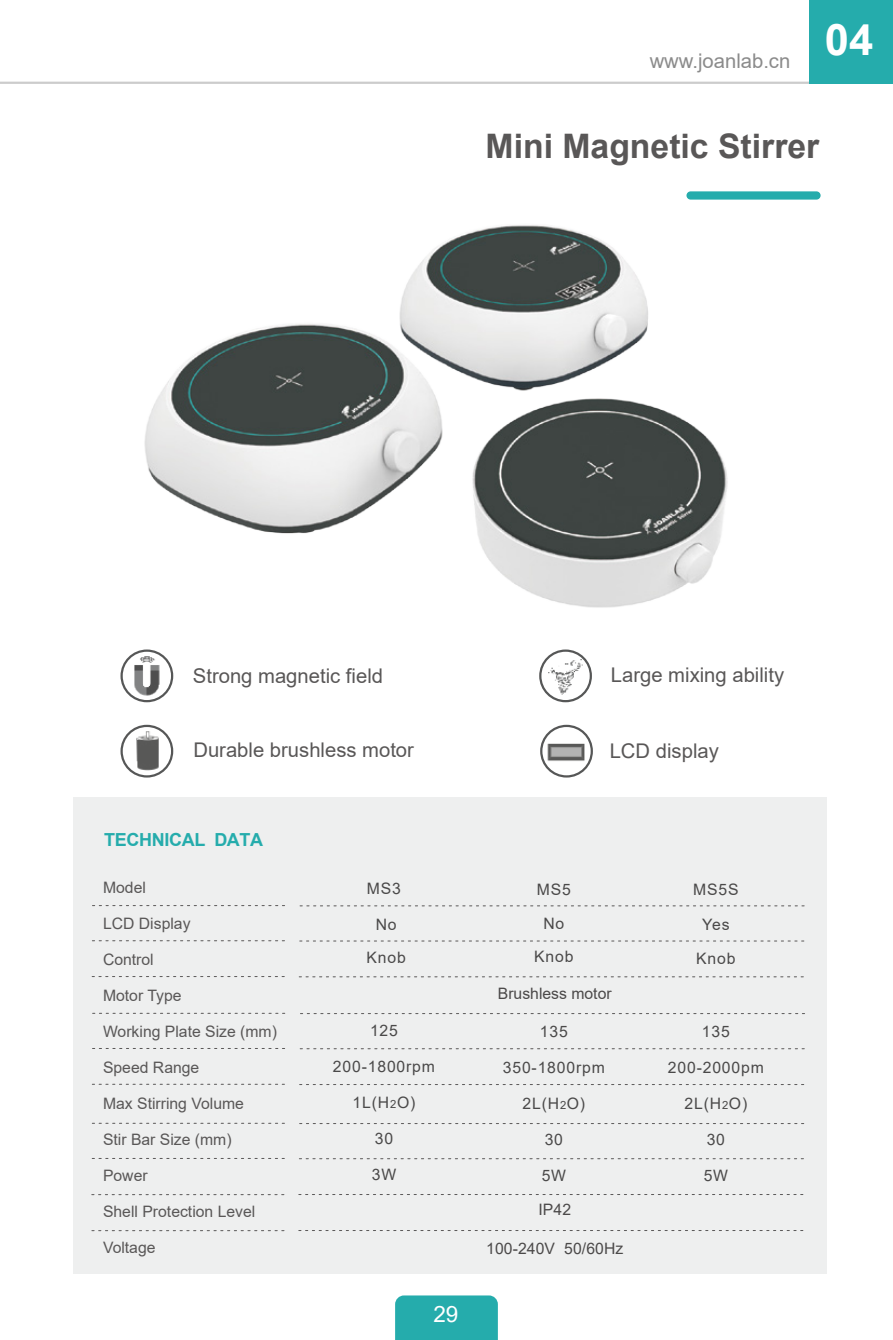
<style>
.page{position:relative;width:893px;height:1340px;background:#fff}
.page>*{position:absolute;margin:0;border:0;box-sizing:border-box;transform-origin:0 0}
.t1{font:700 33.75px "Arial";color:#595757}
.t2{font:22.5px "Arial";color:#fff}
.t3{font:20.25px "Arial";color:#595757}
.t4{font:20.25px "Arial";color:#8b8b8b}
.t5{font:700 18px "Arial";letter-spacing:-.02em;color:#25acac}
.t6{font:15.75px "Arial";color:#595757}
.t7{font:15.75px/33.8px "Arial";letter-spacing:.055em;color:#4a4949;text-align:center}
.t8{font:15.75px "Arial";letter-spacing:.005em;color:#4b4949}
.s1{font-size:11.25px}
</style>
<div class="page">
<div style="left:74px;top:797px;width:753px;height:477px;background:#eeefef"></div>
<svg style="left:92px;top:940px;width:193px;height:1px"></svg>
<svg style="left:92px;top:976px;width:193px;height:1px"></svg>
<svg style="left:92px;top:905px;width:193px;height:1px"></svg>
<svg style="left:93px;top:1048px;width:192px;height:1px"></svg>
<svg style="left:92px;top:1083px;width:193px;height:1px"></svg>
<svg style="left:93px;top:1012px;width:192px;height:1px"></svg>
<svg style="left:92px;top:1230px;width:193px;height:1px"></svg>
<svg style="left:92px;top:1122px;width:193px;height:1px"></svg>
<svg style="left:92px;top:1194px;width:192px;height:1px"></svg>
<svg style="left:300px;top:940px;width:505px;height:1px"></svg>
<svg style="left:299px;top:976px;width:505px;height:1px"></svg>
<svg style="left:300px;top:905px;width:505px;height:1px"></svg>
<svg style="left:300px;top:1048px;width:505px;height:1px"></svg>
<svg style="left:300px;top:1084px;width:505px;height:1px"></svg>
<svg style="left:300px;top:1013px;width:505px;height:1px"></svg>
<svg style="left:299px;top:1158px;width:505px;height:1px"></svg>
<svg style="left:299px;top:1194px;width:505px;height:1px"></svg>
<svg style="left:300px;top:1123px;width:505px;height:1px"></svg>
<div style="left:540px;top:724px;width:53px;height:53px;border:2px solid #565757;border-radius:50%"></div>
<img style="left:543px;top:738px;width:47px;height:27px">
<img style="left:547px;top:658px;width:37px;height:39px">
<div style="left:539px;top:649px;width:53px;height:53px;border:2px solid #565757;border-radius:50%"></div>
<img style="left:135px;top:729px;width:26px;height:43px">
<div style="left:120px;top:724px;width:53px;height:53px;border:2px solid #565757;border-radius:50%"></div>
<img style="left:133px;top:654px;width:28px;height:42px">
<div style="left:120px;top:649px;width:53px;height:53px;border:2px solid #565757;border-radius:50%"></div>
<img style="left:144px;top:225px;width:584px;height:383px">
<div style="left:686px;top:191px;width:135px;height:9px;background:#25acac;border-radius:4px"></div>
<hr style="left:0;top:82px;width:893px;height:2px;background:#ccc">
<div style="left:395px;top:1295px;width:103px;height:44px;background:#25acac"></div>
<div style="left:809px;top:0;width:84px;height:84px;background:#25acac"></div>
<p class="t4" style="left:650px;top:47px;width:225px">www.joanlab.cn <sup>04</sup></p>
<h1 class="t1" style="left:486px;top:122px;width:335px">Mini Magnetic Stirrer</h1>
<p class="t3" style="left:193px;top:662px;width:192px">Strong magnetic field</p>
<p class="t3" style="left:611px;top:660px;width:175px">Large mixing ability</p>
<p class="t3" style="left:193px;top:736px;width:222px">Durable brushless motor</p>
<p class="t3" style="left:610px;top:736px;width:111px">LCD display</p>
<p class="t5" style="left:104px;top:827px;width:161px">TECHNICAL DATA</p>
<p class="t6" style="left:103px;top:876px;width:44px">Model</p>
<p class="t6" style="left:103px;top:912px;width:89px">LCD Display</p>
<p class="t6" style="left:103px;top:948px;width:52px">Control</p>
<p class="t6" style="left:103px;top:984px;width:80px">Motor Type</p>
<p class="t6" style="left:103px;top:1020px;width:175px">Working Plate Size (mm)</p>
<p class="t6" style="left:103px;top:1056px;width:98px">Speed Range</p>
<p class="t6" style="left:103px;top:1092px;width:142px">Max Stirring Volume</p>
<p class="t6" style="left:103px;top:1128px;width:130px">Stir Bar Size (mm)</p>
<p class="t6" style="left:103px;top:1164px;width:46px">Power</p>
<p class="t6" style="left:103px;top:1200px;width:154px">Shell Protection Level</p>
<p class="t6" style="left:103px;top:1236px;width:54px">Voltage</p>
<p class="t7" style="left:367px;top:871px;width:36px">MS3</p>
<p class="t7" style="left:367px;top:907px;width:41px">No<br>Knob</p>
<p class="t7" style="left:370px;top:1013px;width:29px">125</p>
<p class="t7" style="left:333px;top:1049px;width:104px">200-1800rpm</p>
<p class="t7" style="left:353px;top:1085px;width:64px">1L(H<span class="s1">2</span>O)</p>
<p class="t7" style="left:375px;top:1121px;width:20px">30</p>
<p class="t7" style="left:372px;top:1157px;width:26px">3W</p>
<p class="t7" style="left:537px;top:873px;width:36px">MS5</p>
<p class="t7" style="left:693px;top:873px;width:47px">MS5S</p>
<p class="t7" style="left:534px;top:906px;width:41px">No<br>Knob</p>
<p class="t7" style="left:696px;top:907px;width:41px">Yes<br>Knob</p>
<p class="t8" style="left:498px;top:983px;width:115px">Brushless motor</p>
<p class="t7" style="left:540px;top:1014px;width:29px">135</p>
<p class="t7" style="left:503px;top:1050px;width:104px">350-1800rpm</p>
<p class="t7" style="left:523px;top:1086px;width:64px">2L(H<span class="s1">2</span>O)</p>
<p class="t7" style="left:545px;top:1122px;width:20px">30</p>
<p class="t7" style="left:542px;top:1158px;width:26px">5W</p>
<p class="t8" style="left:538px;top:1199px;width:34px">IP42</p>
<p class="t8" style="left:486px;top:1237px;width:139px">100-240V 50/60Hz</p>
<p class="t7" style="left:702px;top:1014px;width:29px">135</p>
<p class="t7" style="left:668px;top:1050px;width:97px">200-2000pm</p>
<p class="t7" style="left:685px;top:1086px;width:64px">2L(H<span class="s1">2</span>O)</p>
<p class="t7" style="left:707px;top:1122px;width:20px">30</p>
<p class="t7" style="left:704px;top:1158px;width:26px">5W</p>
<h2 class="t2" style="left:433px;top:1298px;width:27px">29</h2>
</div>
